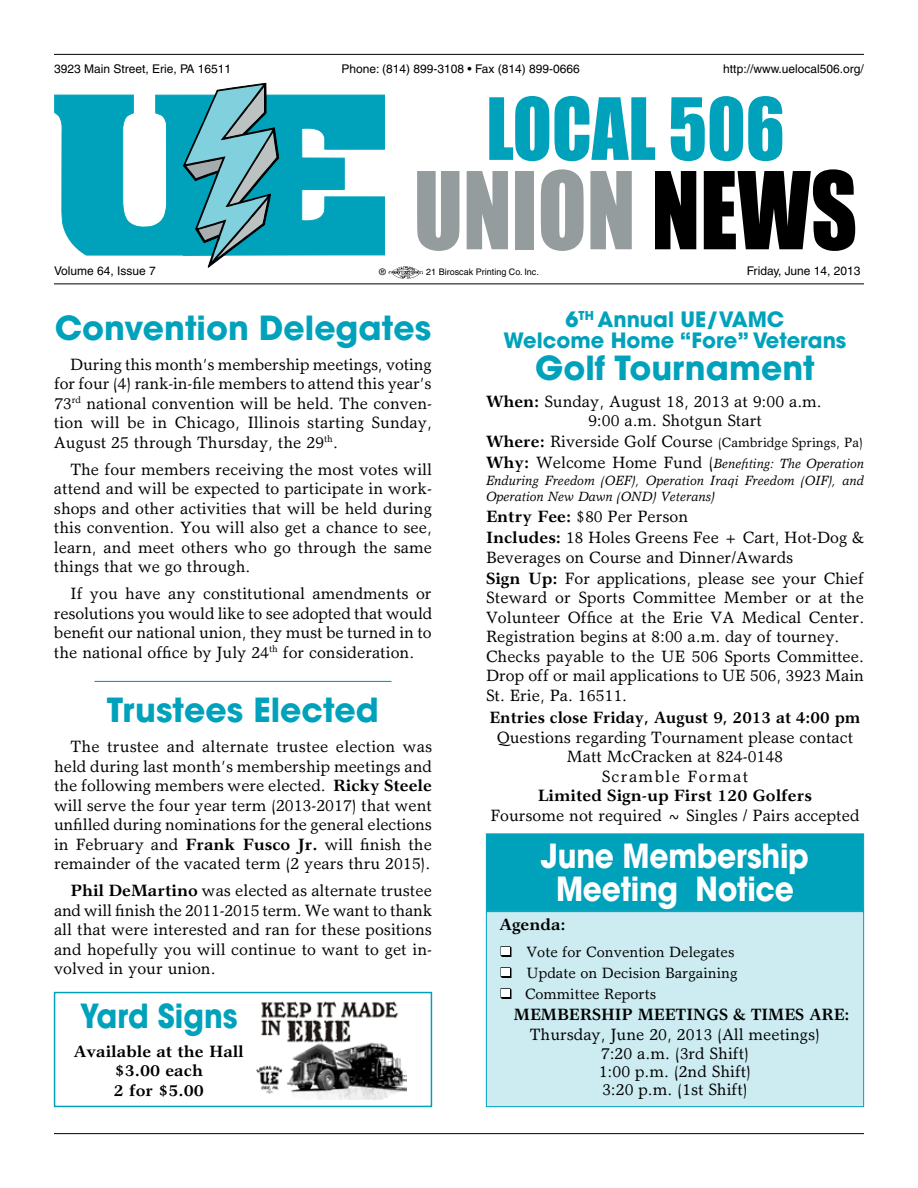
<style>
.page{position:relative;width:918px;height:1188px;background:#fff}
.page>*{position:absolute;margin:0;border:0;box-sizing:border-box;transform-origin:0 0}
.t1{font:99px "Impact";color:#959c9d;scale:.91 1}
.t2{font:79.2px "Impact";color:#00a2bb;scale:.91 1}
.t3{font:700 33px "Avant Garde";color:#00a2bb}
.t4{font:700 33px/33px "Avant Garde";letter-spacing:-.01em;color:#fff;text-align:center;scale:.9 1}
.t5{font:700 33px "Avant Garde";color:#00a2bb;scale:.9 1}
.t6{font:700 21px/21px "Avant Garde";color:#00a2bb;text-align:center}
.t7{font:16.5px/19.5px "Garth Graphic";color:#000}
.t8{font:700 16.5px/19.5px "Garth Graphic";color:#000;text-align:center}
.t9{font:700 16.5px "Garth Graphic";color:#000;scale:.95 1}
.t10{font:700 16.5px "Garth Graphic";color:#000;scale:.96 1}
.t11{font:15px "Garth Graphic";color:#000}
.t12{font:italic 13.5px/16.5px "Garth Graphic";letter-spacing:.005em;color:#000}
.t13{font:12px "Helvetica";color:#000}
.t14{font:9px "Helvetica";color:#000}
.s1{color:#000}
.s2{font-weight:700}
.s3{font-size:13.5px}
.s4{font-style:italic;font-size:13.5px}
</style>
<div class="page">
<hr style="left:54px;top:1133px;width:810px;height:1px;background:#000">
<hr style="left:54px;top:284px;width:810px;height:1px;background:#000">
<hr style="left:54px;top:54px;width:810px;height:1px;background:#000">
<svg style="left:54px;top:94px;width:331px;height:162px"></svg>
<svg style="left:183px;top:83px;width:96px;height:185px;background:#5eacb9"></svg>
<img style="left:389px;top:267px;width:34px;height:11px">
<div style="left:486px;top:911px;width:378px;height:196px;background:#ccecf1;border:1px solid #00a2bb"></div>
<div style="left:486px;top:834px;width:378px;height:77px;background:#00a2bb"></div>
<div style="left:502px;top:968px;width:8px;height:8px;background:#fff"></div>
<div style="left:502px;top:947px;width:8px;height:8px;background:#fff"></div>
<div style="left:502px;top:989px;width:8px;height:8px;background:#fff"></div>
<hr style="left:94px;top:681px;width:297px;height:1px;background:#00a2bb">
<img style="left:256px;top:1001px;width:150px;height:98px">
<div style="left:54px;top:992px;width:378px;height:115px;border:2px solid #00a2bb"></div>
<p class="t13" style="left:54px;top:62px;width:179px">3923 Main Street, Erie, PA 16511</p>
<p class="t13" style="left:341px;top:62px;width:240px">Phone: (814) 899-3108 • Fax (814) 899-0666</p>
<p class="t13" style="left:723px;top:62px;width:142px">http://www.uelocal506.org/</p>
<h2 class="t2" style="left:486px;top:67px;width:329px">LOCAL 506</h2>
<h1 class="t1" style="left:414px;top:134px;width:489px">UNION <span class="s1">NEWS</span></h1>
<p class="t13" style="left:54px;top:264px;width:103px">Volume 64, Issue 7</p>
<p class="t14" style="left:379px;top:267px;width:8px">®</p>
<p class="t14" style="left:426px;top:267px;width:114px">21 Biroscak Printing Co. Inc.</p>
<p class="t13" style="left:747px;top:264px;width:115px">Friday, June 14, 2013</p>
<h3 class="t3" style="left:55px;top:306px;width:378px">Convention Delegates</h3>
<p class="t7" style="left:54px;top:354px;width:380px;text-align:justify;text-indent:16px">During this month’s membership meetings, voting for four (4) rank-in-file members to attend this year’s 73<sup>rd</sup> national convention will be held. The conven&shy;tion will be in Chicago, Illinois starting Sunday, August 25 through Thursday, the 29<sup>th</sup>.</p>
<p class="t7" style="left:54px;top:459px;width:380px;text-align:justify;text-indent:16px">The four members receiving the most votes will attend and will be expected to participate in work&shy;shops and other activities that will be held during this convention. You will also get a chance to see, learn, and meet others who go through the same things that we go through.</p>
<p class="t7" style="left:54px;top:584px;width:380px;text-align:justify;text-indent:17px">If you have any constitutional amendments or resolutions you would like to see adopted that would benefit our national union, they must be turned in to the national office by July 24<sup>th</sup> for consideration.</p>
<h3 class="t3" style="left:107px;top:689px;width:274px">Trustees Elected</h3>
<p class="t7" style="left:54px;top:737px;width:380px;text-align:justify;text-indent:17px">The trustee and alternate trustee election was held during last month’s membership meetings and the following members were elected. <span class="s2">Ricky Steele </span>will serve the four year term (2013-2017) that went unfilled during nominations for the general elections in February and <span class="s2">Frank Fusco Jr.</span> will finish the remainder of the vacated term (2 years thru 2015).</p>
<p class="t7" style="left:54px;top:881px;width:380px;text-align:justify;text-indent:16px"><span class="s2">Phil DeMartino</span> was elected as alternate trustee and will finish the 2011-2015 term. We want to thank all that were interested and ran for these positions and hopefully you will continue to want to get in&shy;volved in your union.</p>
<h3 class="t5" style="left:80px;top:995px;width:177px">Yard Signs</h3>
<p class="t8" style="left:74px;top:1041px;width:171px">Available at the Hall $3.00 each<br>2 for $5.00</p>
<p class="t6" style="left:504px;top:309px;width:344px">6<sup>TH</sup> Annual UE/VAMC<br>Welcome Home “Fore” Veterans</p>
<h3 class="t3" style="left:535px;top:346px;width:281px">Golf Tournament</h3>
<p class="t7" style="left:588px;top:391px;width:235px;text-indent:-102px"><span class="s2">When:</span> Sunday, August 18, 2013 at 9:00 a.m.<br>9:00 a.m. Shotgun Start</p>
<p class="t7" style="left:486px;top:431px;width:380px;line-height:21px"><span class="s2">Where:</span> Riverside Golf Course <span class="s3">(Cambridge Springs, Pa)<br></span><span class="s2">Why:</span> Welcome Home Fund (<span class="s4">Benefiting: The Operation</span></p>
<p class="t12" style="left:486px;top:472px;width:379px">Enduring Freedom (OEF), Operation Iraqi Freedom (OIF), and<br>Operation New Dawn (OND) Veterans)</p>
<p class="t7" style="left:486px;top:506px;width:380px;line-height:21px"><span class="s2">Entry Fee:</span> $80 Per Person<br><span class="s2">Includes:</span> 18 Holes Greens Fee + Cart, Hot-Dog &amp;</p>
<p class="t7" style="left:486px;top:546px;width:380px;line-height:21px">Beverages on Course and Dinner/Awards<br><span class="s2">Sign Up:</span> For applications, please see your Chief</p>
<p class="t7" style="left:486px;top:588px;width:380px">Steward or Sports Committee Member or at the Volunteer Office at the Erie VA Medical Center.<br>Registration begins at 8:00 a.m. day of tourney.<br>Checks payable to the UE 506 Sports Committee.<br>Drop off or mail applications to UE 506, 3923 Main St. Erie, Pa. 16511.</p>
<p class="t9" style="left:489px;top:707px;width:392px">Entries close Friday, August 9, 2013 at 4:00 pm</p>
<p class="t7" style="left:497px;top:727px;width:358px;text-align:center">Questions regarding Tournament please contact<br>Matt McCracken at 824-0148<br>Scramble Format</p>
<p class="t8" style="left:538px;top:786px;width:276px">Limited Sign-up First 120 Golfers</p>
<p class="t7" style="left:490px;top:805px;width:371px">Foursome not required ~ Singles / Pairs accepted</p>
<h3 class="t4" style="left:541px;top:839px;width:299px">June Membership<br>Meeting Notice</h3>
<p class="t8" style="left:500px;top:915px;width:68px">Agenda:</p>
<p class="t11" style="left:500px;top:943px;width:237px">❑ Vote for Convention Delegates</p>
<p class="t11" style="left:500px;top:964px;width:240px">❑ Update on Decision Bargaining</p>
<p class="t11" style="left:500px;top:985px;width:158px">❑ Committee Reports</p>
<p class="t10" style="left:514px;top:1005px;width:351px">MEMBERSHIP MEETINGS &amp; TIMES ARE:</p>
<p class="t7" style="left:530px;top:1024px;width:292px;text-align:center">Thursday, June 20, 2013 (All meetings)<br>7:20 a.m. (3rd Shift)</p>
<p class="t7" style="left:599px;top:1063px;width:154px;line-height:18px">1:00 p.m. (2nd Shift)<br>3:20 p.m. (1st Shift)</p>
</div>
